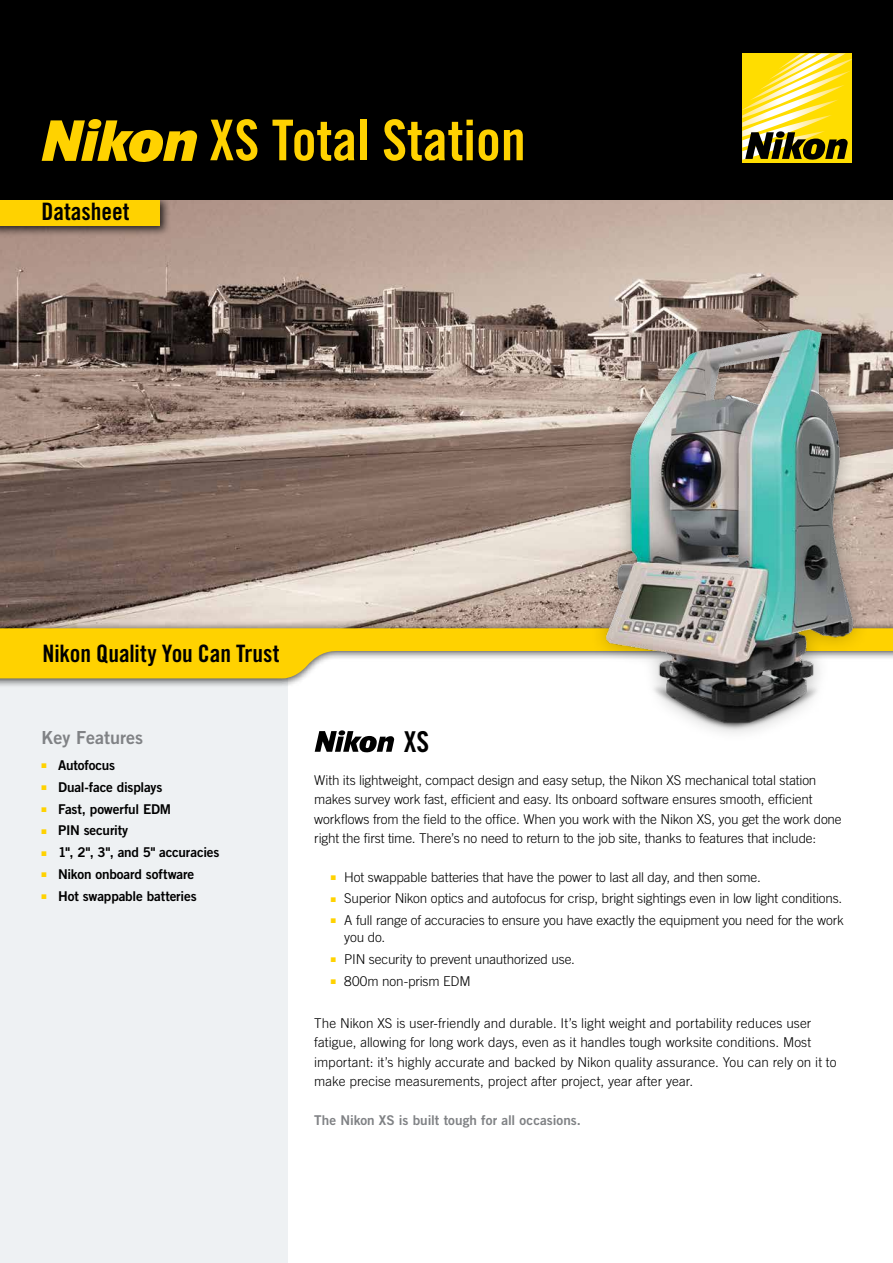
<style>
.page{position:relative;width:893px;height:1263px;background:#fff}
.page>*{position:absolute;margin:0;border:0;box-sizing:border-box;transform-origin:0 0}
.t1{font:56.25px "Trade Gothic LT Std Bd Cn 20";color:#ffd200}
.t2{font:28.8px "Trade Gothic LT Std Bd Cn 20";color:#000}
.t3{font:24px "Trade Gothic LT Std Bd Cn 20";color:#000}
.t4{font:18px "Trade Gothic LT Std Bd 2";color:#808285}
.t5{font:300 13.5px/19.5px "Trade Gothic LT Std";letter-spacing:-.01em;color:#000}
.t6{font:13.5px "Trade Gothic LT Std Bd 2";letter-spacing:-.01em;color:#000}
.t7{font:13.5px "Trade Gothic LT Std Bd 2";color:#808285}
.s1{color:#ffd200}
</style>
<div class="page">
<img style="left:0;top:199px;width:893px;height:423px">
<div style="left:0;top:194px;width:170px;height:43px;background:#000;opacity:.75"></div>
<div style="left:0;top:199px;width:159px;height:27px;background:#ffd200"></div>
<div style="left:0;top:0;width:893px;height:199px;background:#000"></div>
<div style="left:0;top:642px;width:287px;height:621px;background:#eef1f3"></div>
<div style="left:0;top:622px;width:893px;height:66px;background:#000;opacity:.75"></div>
<svg style="left:0;top:628px;width:893px;height:52px;fill:#ffd200"></svg>
<div style="left:742px;top:53px;width:110px;height:110px;background:#fd0"></div>
<svg style="left:742px;top:53px;width:110px;height:107px"></svg>
<svg style="left:42px;top:119px;width:156px;height:43px"></svg>
<svg style="left:315px;top:730px;width:80px;height:23px"></svg>
<img style="left:574px;top:281px;width:311px;height:452px">
<h3 class="t3" style="left:41px;top:197px;width:89px">Datasheet</h3>
<h1 class="t1" style="left:209px;top:106px;width:318px">XS Total Station</h1>
<h3 class="t3" style="left:43px;top:639px;width:239px">Nikon Quality You Can Trust</h3>
<h3 class="t4" style="left:42px;top:727px;width:103px">Key Features</h3>
<p class="t6" style="left:42px;top:756px;width:75px"><span class="s1">■</span> Autofocus</p>
<p class="t6" style="left:42px;top:778px;width:122px"><span class="s1">■</span> Dual-face displays</p>
<p class="t6" style="left:42px;top:800px;width:131px"><span class="s1">■</span> Fast, powerful EDM</p>
<p class="t6" style="left:42px;top:822px;width:88px"><span class="s1">■</span> PIN security</p>
<p class="t6" style="left:42px;top:844px;width:179px"><span class="s1">■</span> 1", 2", 3", and 5" accuracies</p>
<p class="t6" style="left:42px;top:866px;width:154px"><span class="s1">■</span> Nikon onboard software</p>
<p class="t6" style="left:42px;top:888px;width:157px"><span class="s1">■</span> Hot swappable batteries</p>
<h2 class="t2" style="left:404px;top:724px;width:27px">XS</h2>
<p class="t5" style="left:314px;top:770px;width:529px">With its lightweight, compact design and easy setup, the Nikon XS mechanical total station makes survey work fast, efficient and easy. Its onboard software ensures smooth, efficient workflows from the field to the office. When you work with the Nikon XS, you get the work done right the first time. There’s no need to return to the job site, thanks to features that include:</p>
<p class="t5" style="left:331px;top:867px;width:432px"><span class="s1">■</span> Hot swappable batteries that have the power to last all day, and then some.</p>
<p class="t5" style="left:331px;top:889px;width:513px"><span class="s1">■</span> Superior Nikon optics and autofocus for crisp, bright sightings even in low light conditions.</p>
<p class="t5" style="left:344px;top:912px;width:501px;line-height:16.5px;text-indent:-13px"><span class="s1">■</span> A full range of accuracies to ensure you have exactly the equipment you need for the work you do.</p>
<p class="t5" style="left:331px;top:949px;width:246px"><span class="s1">■</span> PIN security to prevent unauthorized use.</p>
<p class="t5" style="left:331px;top:971px;width:141px"><span class="s1">■</span> 800m non-prism EDM</p>
<p class="t5" style="left:314px;top:1013px;width:524px">The Nikon XS is user-friendly and durable. It’s light weight and portability reduces user fatigue, allowing for long work days, even as it handles tough worksite conditions. Most important: it’s highly accurate and backed by Nikon quality assurance. You can rely on it to make precise measurements, project after project, year after year.</p>
<p class="t7" style="left:314px;top:1112px;width:268px">The Nikon XS is built tough for all occasions.</p>
</div>
